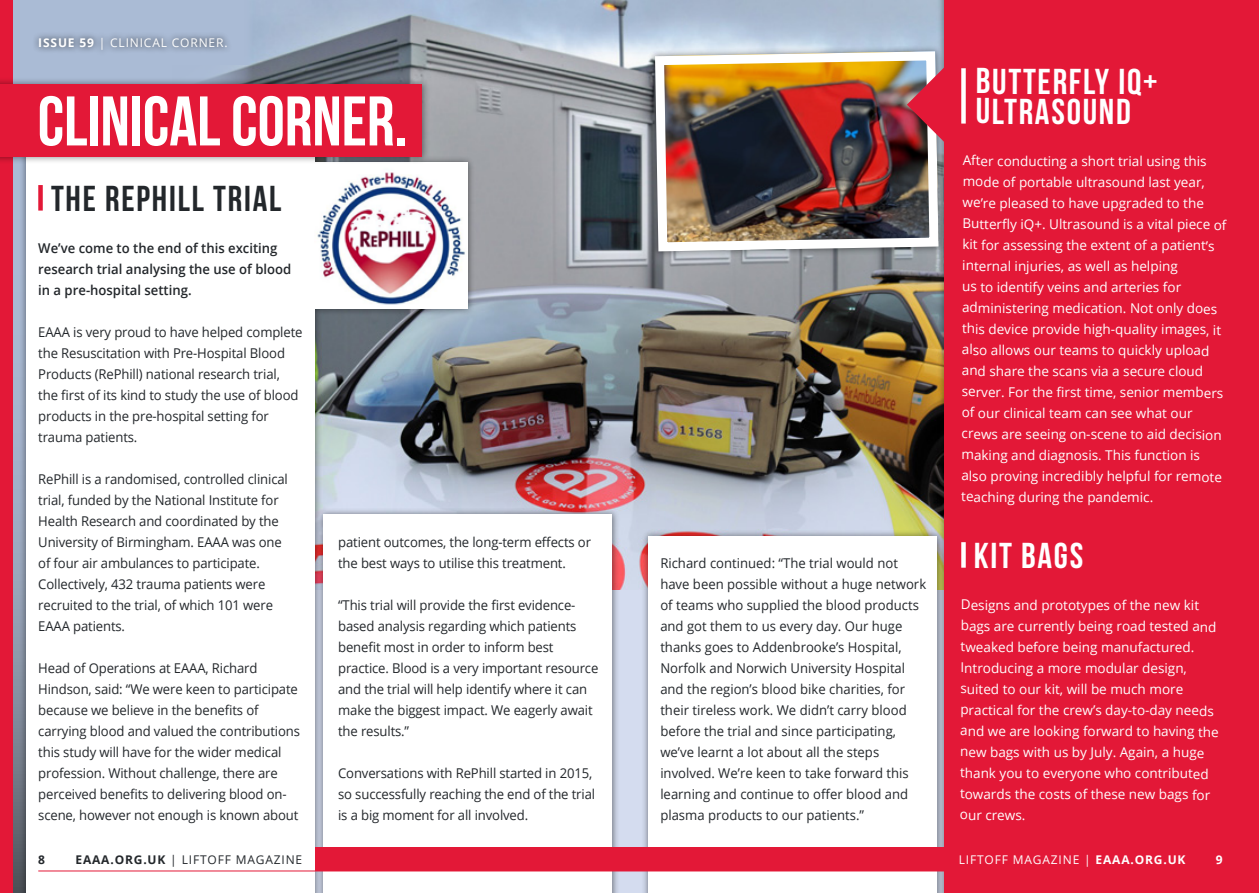
<style>
.page{position:relative;width:1259px;height:893px;background:#fff}
.page>*{position:absolute;margin:0;border:0;box-sizing:border-box;transform-origin:0 0}
.t1{font:700 70.05px "Bebas Neue";color:#fff}
.Lead_body{font:700 36px/29.8px "Bebas Neue";letter-spacing:.045em;color:#fff}
.Lead_body-2{font:700 36px "Bebas Neue";letter-spacing:.05em;color:#23272b}
.Lead_first_par{font:13.5px/21px "Open Sans";letter-spacing:-.01em;color:#23272b}
.Lead_first_par-2{font:13.5px/21px "Open Sans";letter-spacing:-.005em;color:#fff}
.Lead_first_par-3{font:600 13.5px/21px "Open Sans";color:#23272b}
.t2{font:12px "Open Sans";letter-spacing:.07em;color:#fff}
.t3{font:12px "Open Sans";letter-spacing:.07em;color:#23272b}
.t4{font:700 12px "Open Sans";color:#23272b}
.t5{font:700 12px "Open Sans";color:#fff}
.s1{font-weight:700}
</style>
<div class="page">
<svg style="left:13px;top:0;width:231px;height:893px;background:#a4b4cc"></svg>
<img style="left:244px;top:0;width:692px;height:590px">
<svg style="left:647px;top:43px;width:289px;height:216px;background:#acb6c1"></svg>
<img style="left:650px;top:47px;width:286px;height:209px">
<div style="left:315px;top:590px;width:741px;height:303px;background:#d4dcef"></div>
<div style="left:315px;top:507px;width:304px;height:386px;background:#000;opacity:.45"></div>
<div style="left:323px;top:514px;width:289px;height:379px;background:#fff"></div>
<div style="left:32px;top:30px;width:202px;height:26px;background:#000;opacity:.45"></div>
<div style="left:0;top:0;width:13px;height:893px;background:#e31837"></div>
<div style="left:640px;top:529px;width:304px;height:364px;background:#000;opacity:.45"></div>
<div style="left:648px;top:537px;width:288px;height:356px;background:#fff"></div>
<div style="left:936px;top:0;width:323px;height:893px;background:#000;opacity:.45"></div>
<div style="left:944px;top:0;width:315px;height:893px;background:#e31837"></div>
<div style="left:18px;top:143px;width:457px;height:750px;background:#000;opacity:.45"></div>
<div style="left:26px;top:150px;width:289px;height:743px;background:#fff"></div>
<img style="left:315px;top:162px;width:152px;height:146px">
<svg style="left:907px;top:66px;width:37px;height:77px;background:#bc4c60"></svg>
<div style="left:0;top:76px;width:429px;height:88px;background:#000;opacity:.45"></div>
<div style="left:0;top:84px;width:422px;height:72px;background:#e31837"></div>
<svg style="left:961px;top:542px;width:4px;height:26px"></svg>
<div style="left:38px;top:185px;width:5px;height:26px;background:#e31837"></div>
<svg style="left:961px;top:68px;width:4px;height:56px"></svg>
<div style="left:315px;top:848px;width:629px;height:23px;background:#e31837"></div>
<hr style="left:38px;top:871px;width:1182px;height:1px;background:#e31837">
<p class="t2" style="left:38px;top:34px;width:191px"><span class="s1">ISSUE 59</span> | CLINICAL CORNER.</p>
<p class="t1" style="left:38px;top:83px;width:371px">CLINICAL CORNER.</p>
<p class="Lead_body-2" style="left:51px;top:178px;width:232px">THE REPHILL TRIAL</p>
<p class="Lead_first_par-3" style="left:38px;top:237px;width:255px">We’ve come to the end of this exciting research trial analysing the use of blood in a pre-hospital setting.</p>
<p class="Lead_first_par" style="left:38px;top:321px;width:266px">EAAA is very proud to have helped complete the Resuscitation with Pre-Hospital Blood Products (RePhill) national research trial, the first of its kind to study the use of blood products in the pre-hospital setting for trauma patients.</p>
<p class="Lead_first_par" style="left:38px;top:468px;width:251px">RePhill is a randomised, controlled clinical trial, funded by the National Institute for Health Research and coordinated by the University of Birmingham. EAAA was one of four air ambulances to participate.<br>Collectively, 432 trauma patients were recruited to the trial, of which 101 were EAAA patients.</p>
<p class="Lead_first_par" style="left:38px;top:657px;width:263px">Head of Operations at EAAA, Richard Hindson, said: “We were keen to participate because we believe in the benefits of carrying blood and valued the contributions this study will have for the wider medical profession. Without challenge, there are perceived benefits to delivering blood on&shy;scene, however not enough is known about</p>
<p class="Lead_first_par" style="left:338px;top:531px;width:254px">patient outcomes, the long-term effects or the best ways to utilise this treatment.</p>
<p class="Lead_first_par" style="left:338px;top:594px;width:262px">“This trial will provide the first evidence&shy;based analysis regarding which patients benefit most in order to inform best practice. Blood is a very important resource and the trial will help identify where it can make the biggest impact. We eagerly await the results.”</p>
<p class="Lead_first_par" style="left:338px;top:762px;width:258px">Conversations with RePhill started in 2015, so successfully reaching the end of the trial is a big moment for all involved.</p>
<p class="Lead_first_par" style="left:660px;top:552px;width:267px">Richard continued: “The trial would not have been possible without a huge network of teams who supplied the blood products and got them to us every day. Our huge thanks goes to Addenbrooke’s Hospital, Norfolk and Norwich University Hospital and the region’s blood bike charities, for their tireless work. We didn’t carry blood before the trial and since participating, we’ve learnt a lot about all the steps involved. We’re keen to take forward this learning and continue to offer blood and plasma products to our patients.”</p>
<p class="Lead_body" style="left:975px;top:66px;width:183px">BUTTERFLY IQ+<br>ULTRASOUND</p>
<p class="Lead_first_par-2" style="left:961px;top:150px;width:267px">After conducting a short trial using this mode of portable ultrasound last year, we’re pleased to have upgraded to the Butterfly iQ+. Ultrasound is a vital piece of kit for assessing the extent of a patient’s internal injuries, as well as helping<br>us to identify veins and arteries for administering medication. Not only does this device provide high-quality images, it also allows our teams to quickly upload and share the scans via a secure cloud server. For the first time, senior members of our clinical team can see what our crews are seeing on-scene to aid decision making and diagnosis. This function is also proving incredibly helpful for remote teaching during the pandemic.</p>
<p class="Lead_body" style="left:973px;top:540px;width:111px">KIT BAGS</p>
<p class="Lead_first_par-2" style="left:960px;top:594px;width:260px">Designs and prototypes of the new kit bags are currently being road tested and tweaked before being manufactured.<br>Introducing a more modular design, suited to our kit, will be much more practical for the crew’s day-to-day needs and we are looking forward to having the new bags with us by July. Again, a huge thank you to everyone who contributed towards the costs of these new bags for our crews.</p>
<p class="t4" style="left:38px;top:851px;width:8px">8</p>
<p class="t3" style="left:75px;top:851px;width:228px"><span class="s1">EAAA.ORG.UK</span> | LIFTOFF MAGAZINE</p>
<p class="t2" style="left:959px;top:851px;width:228px">LIFTOFF MAGAZINE | <span class="s1">EAAA.ORG.UK</span></p>
<p class="t5" style="left:1216px;top:851px;width:8px">9</p>
</div>
